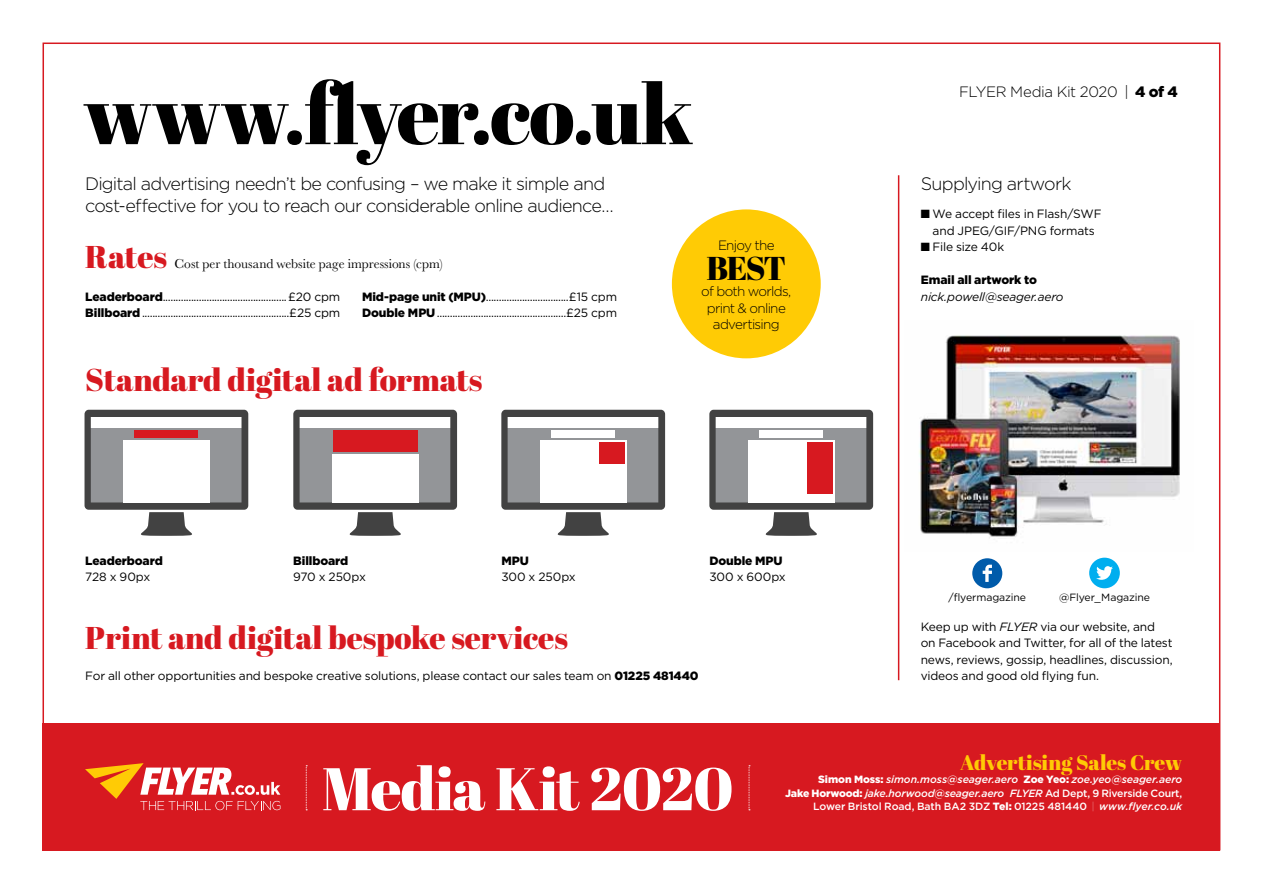
<style>
.page{position:relative;width:1263px;height:893px;background:#fff}
.page>*{position:absolute;margin:0;border:0;box-sizing:border-box;transform-origin:0 0}
.t1{font:84px "Abril Fatface";letter-spacing:-.02em;color:#000}
.t2{font:60px "Abril Fatface";letter-spacing:-.02em;color:#fff}
.t3{font:33px "Abril Fatface";color:#000}
.t4{font:31.5px "Abril Fatface";letter-spacing:-.005em;color:#d71920}
.t5{font:21px "Abril Fatface";letter-spacing:-.005em;color:#ffcb05}
.t6{font:300 18px/22.5px "Gotham";letter-spacing:-.045em;color:#000}
.t7{font:300 15px "Gotham";letter-spacing:-.025em;color:#000}
.t8{font:300 13.5px/16.5px "Gotham";letter-spacing:-.055em;color:#000;text-align:center}
.t9{font:13.5px "Baskerville";color:#000}
.t10{font:12px/16.5px "Gotham";letter-spacing:-.015em;color:#000}
.t11{font:900 12px "Gotham";letter-spacing:-.01em;color:#000}
.t12{font:italic 12px "Gotham";letter-spacing:-.015em;color:#000}
.t13{font:italic 500 10.5px/13.5px "Gotham";letter-spacing:-.01em;color:#fff;text-align:right}
.t14{font:10.5px "Gotham";letter-spacing:-.01em;color:#000}
.s1{font-weight:900}
.s2{font-style:italic}
.s3{font-weight:900;font-style:normal}
.s4{font-style:normal}
.s5{font-weight:100;font-style:normal}
</style>
<div class="page">
<div style="left:43px;top:723px;width:1177px;height:127px;background:#d71920"></div>
<svg style="left:85px;top:763px;width:195px;height:47px"></svg>
<svg style="left:306px;top:765px;width:1px;height:45px"></svg>
<svg style="left:749px;top:765px;width:1px;height:45px"></svg>
<img style="left:919px;top:335px;width:261px;height:203px">
<svg style="left:85px;top:410px;width:163px;height:126px"></svg>
<svg style="left:501px;top:410px;width:164px;height:126px"></svg>
<svg style="left:709px;top:410px;width:164px;height:126px"></svg>
<svg style="left:293px;top:410px;width:164px;height:126px"></svg>
<div style="left:134px;top:430px;width:64px;height:8px;background:#d71920"></div>
<div style="left:551px;top:430px;width:64px;height:8px;background:#fff"></div>
<div style="left:759px;top:430px;width:64px;height:8px;background:#fff"></div>
<div style="left:333px;top:430px;width:84px;height:22px;background:#d71920"></div>
<div style="left:123px;top:440px;width:87px;height:62px;background:#fff"></div>
<div style="left:540px;top:440px;width:87px;height:62px;background:#fff"></div>
<div style="left:748px;top:440px;width:87px;height:62px;background:#fff"></div>
<div style="left:332px;top:454px;width:87px;height:48px;background:#fff"></div>
<div style="left:599px;top:442px;width:25px;height:22px;background:#d71920"></div>
<div style="left:807px;top:442px;width:25px;height:52px;background:#d71920"></div>
<hr style="left:898px;top:175px;width:1px;height:505px;background:#d71920">
<div style="left:672px;top:209px;width:149px;height:149px;background:#ffcb05;border-radius:50%"></div>
<div style="left:1089px;top:558px;width:31px;height:30px;background:#00aeef;border-radius:50%"></div>
<svg style="left:1096px;top:566px;width:17px;height:14px"></svg>
<div style="left:972px;top:558px;width:30px;height:30px;background:#005baa;border-radius:50%"></div>
<svg style="left:983px;top:565px;width:9px;height:17px"></svg>
<h1 class="t1" style="left:83px;top:55px;width:612px">www.flyer.co.uk</h1>
<h3 class="t6" style="left:85px;top:172px;width:530px">Digital advertising needn’t be confusing – we make it simple and cost-effective for you to reach our considerable online audience…</h3>
<h3 class="t4" style="left:85px;top:234px;width:83px">Rates</h3>
<p class="t9" style="left:174px;top:255px;width:270px">Cost per thousand website page impressions (cpm)</p>
<p class="t10" style="left:85px;top:288px;width:256px"><span class="s1">Leaderboard</span>................................................£20 cpm<br><span class="s1">Billboard</span> .........................................................£25 cpm</p>
<p class="t10" style="left:362px;top:288px;width:256px"><span class="s1">Mid-page unit (MPU)</span>................................£15 cpm<br><span class="s1">Double MPU</span> ..................................................£25 cpm</p>
<h3 class="t4" style="left:85px;top:357px;width:399px">Standard digital ad formats</h3>
<p class="t11" style="left:85px;top:552px;width:79px">Leaderboard</p>
<p class="t10" style="left:85px;top:568px;width:67px">728 x 90px</p>
<p class="t11" style="left:293px;top:552px;width:57px">Billboard</p>
<p class="t10" style="left:293px;top:568px;width:74px">970 x 250px</p>
<p class="t11" style="left:501px;top:552px;width:29px">MPU</p>
<p class="t10" style="left:501px;top:568px;width:76px">300 x 250px</p>
<h3 class="t4" style="left:85px;top:615px;width:484px">Print and digital bespoke services</h3>
<p class="t8" style="left:718px;top:236px;width:58px">Enjoy the</p>
<h3 class="t3" style="left:706px;top:245px;width:81px">BEST</h3>
<p class="t8" style="left:701px;top:283px;width:92px">of both worlds, print &amp; online advertising</p>
<p class="t11" style="left:709px;top:552px;width:75px">Double MPU</p>
<p class="t10" style="left:709px;top:568px;width:78px">300 x 600px</p>
<p class="t10" style="left:85px;top:667px;width:615px">For all other opportunities and bespoke creative solutions, please contact our sales team on <span class="s1">01225 481440</span></p>
<p class="t7" style="left:959px;top:82px;width:220px">FLYER Media Kit 2020 | <span class="s1">4 of 4</span></p>
<h3 class="t6" style="left:921px;top:172px;width:152px">Supplying artwork</h3>
<p class="t10" style="left:921px;top:205px;width:182px;text-align:center">■ We accept files in Flash/SWF and JPEG/GIF/PNG formats</p>
<p class="t10" style="left:921px;top:238px;width:85px">■ File size 40k</p>
<p class="t11" style="left:921px;top:272px;width:118px">Email all artwork to</p>
<p class="t12" style="left:921px;top:289px;width:144px">nick.powell@seager.aero</p>
<p class="t14" style="left:949px;top:590px;width:79px">/flyermagazine</p>
<p class="t14" style="left:1059px;top:590px;width:92px">@Flyer_Magazine</p>
<p class="t10" style="left:921px;top:618px;width:254px">Keep up with <span class="s2">FLYER</span> via our website, and on Facebook and Twitter, for all of the latest news, reviews, gossip, headlines, discussion, videos and good old flying fun.</p>
<h2 class="t2" style="left:322px;top:747px;width:413px">Media Kit 2020</h2>
<h3 class="t5" style="left:960px;top:747px;width:224px">Advertising Sales Crew</h3>
<p class="t13" style="left:785px;top:773px;width:399px"><span class="s3">Simon Moss:</span> simon.moss@seager.aero <span class="s3">Zoe Yeo:</span> zoe.yeo@seager.aero<br><span class="s3">Jake Horwood:</span> jake.horwood@seager.aero FLYER <span class="s4">Ad Dept, 9 Riverside Court,<br>Lower Bristol Road, Bath BA2 3DZ</span> <span class="s3">Tel:</span> <span class="s4">01225 481440</span> <span class="s5">|</span> www.flyer.co.uk</p>
</div>
